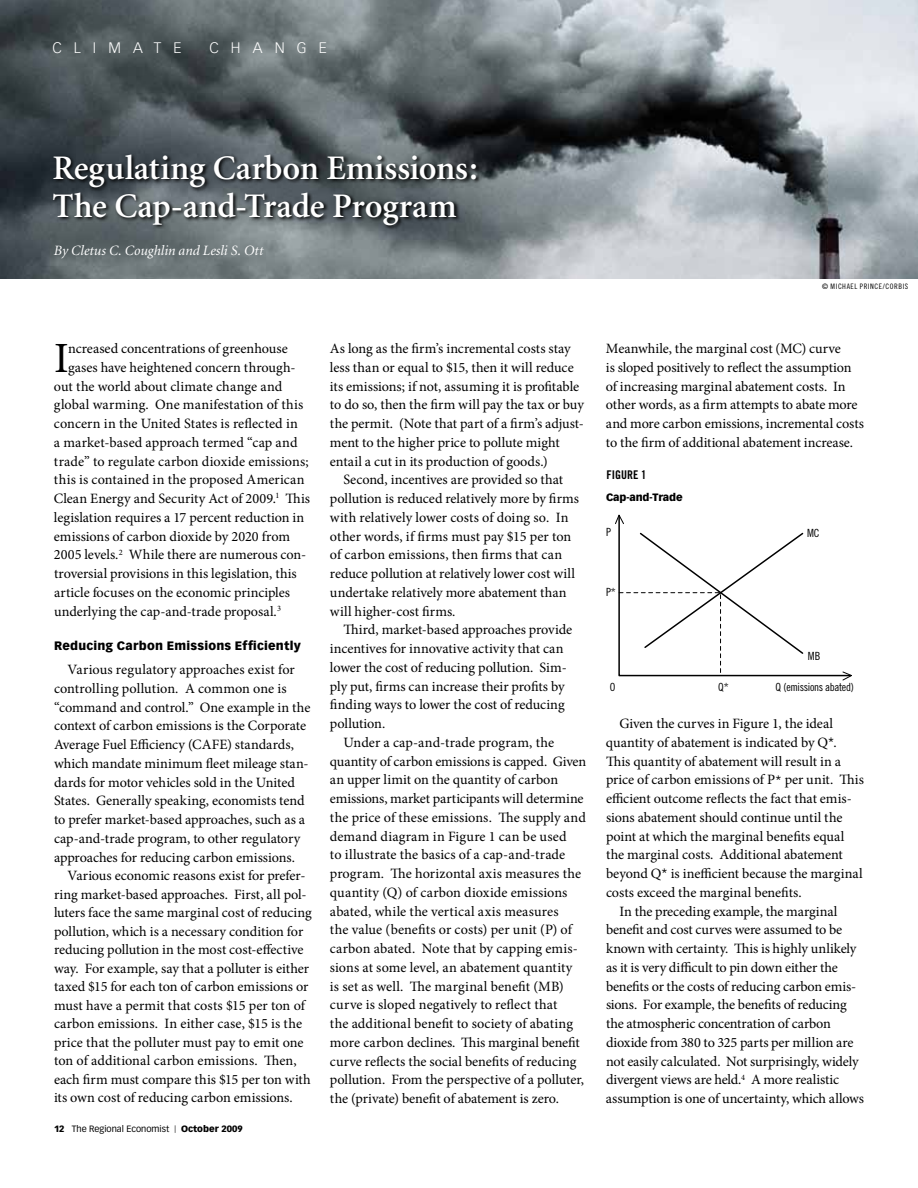
<style>
.page{position:relative;width:918px;height:1188px;background:#fff}
.page>*{position:absolute;margin:0;border:0;box-sizing:border-box;transform-origin:0 0}
.t1{font:43.05px "Minion Pro";color:#000}
.t2{font:600 34.5px/37.5px "Minion";color:#fff}
.t3{font:300 15px "Vectora LH";letter-spacing:.81em;color:#fff}
.t4{font:14.25px/18.8px "Minion Pro";letter-spacing:-.005em;color:#000}
.t5{font:italic 14.25px "Minion";color:#fff}
.t6{font:900 12px "Vectora LT Std";letter-spacing:.02em;color:#000}
.t7{font:12px "Trade Gothic LT Std Bd Cn 20";color:#000}
.t8{font:11.25px "Trade Gothic Cond Eighteen";letter-spacing:-.03em;color:#000}
.t9{font:900 10.5px "Vectora LT Std";letter-spacing:-.01em;color:#000}
.t10{font:9px "Vectora LH";color:#000}
.t11{font:7.5px "Trade Gothic LT Std Cn 18";letter-spacing:.075em;color:#000}
.s1{font-weight:900}
.s2{font-size:7.5px}
.s3{font-family:"Vectora LH";font-size:12px}
</style>
<div class="page">
<img style="left:0;top:0;width:918px;height:279px">
<svg style="left:52px;top:154px;width:430px;height:77px;background:#474f53"></svg>
<svg style="left:615px;top:515px;width:237px;height:166px"></svg>
<p class="t3" style="left:52px;top:39px;width:131px">CLIMATE</p>
<p class="t3" style="left:210px;top:39px;width:119px">CHANGE</p>
<h2 class="t2" style="left:52px;top:150px;width:427px">Regulating Carbon Emissions:<br>The Cap-and-Trade Program</h2>
<p class="t5" style="left:54px;top:243px;width:211px">By Cletus C. Coughlin and Lesli S. Ott</p>
<p class="t11" style="left:822px;top:282px;width:88px">© MICHAEL PRINCE/CORBIS</p>
<h1 class="t1" style="left:54px;top:329px;width:16px">I</h1>
<p class="t4" style="left:68px;top:339px;width:221px">ncreased concentrations of greenhouse</p>
<p class="t4" style="left:68px;top:358px;width:229px">gases have heightened concern through-</p>
<p class="t4" style="left:54px;top:377px;width:230px">out the world about climate change and</p>
<p class="t4" style="left:54px;top:395px;width:251px">global warming. One manifestation of this</p>
<p class="t4" style="left:54px;top:414px;width:245px">concern in the United States is reflected in</p>
<p class="t4" style="left:54px;top:433px;width:245px">a market-based approach termed “cap and</p>
<p class="t4" style="left:54px;top:452px;width:256px">trade” to regulate carbon dioxide emissions;</p>
<p class="t4" style="left:54px;top:470px;width:252px">this is contained in the proposed American</p>
<p class="t4" style="left:54px;top:489px;width:258px">Clean Energy and Security Act of 2009.<sup>1</sup> This</p>
<p class="t4" style="left:54px;top:508px;width:252px">legislation requires a 17 percent reduction in</p>
<p class="t4" style="left:54px;top:527px;width:238px">emissions of carbon dioxide by 2020 from</p>
<p class="t4" style="left:54px;top:545px;width:254px">2005 levels.<sup>2</sup> While there are numerous con-</p>
<p class="t4" style="left:54px;top:564px;width:244px">troversial provisions in this legislation, this</p>
<p class="t4" style="left:54px;top:583px;width:238px">article focuses on the economic principles</p>
<p class="t4" style="left:54px;top:602px;width:229px">underlying the cap-and-trade proposal.<sup>3</sup></p>
<p class="t6" style="left:54px;top:638px;width:249px">Reducing Carbon Emissions Efficiently</p>
<p class="t4" style="left:54px;top:660px;width:258px;text-indent:13px">Various regulatory approaches exist for controlling pollution. A common one is “command and control.” One example in the context of carbon emissions is the Corporate Average Fuel Efficiency (CAFE) standards, which mandate minimum fleet mileage stan&shy;dards for motor vehicles sold in the United States. Generally speaking, economists tend to prefer market-based approaches, such as a cap-and-trade program, to other regulatory approaches for reducing carbon emissions.</p>
<p class="t4" style="left:54px;top:866px;width:259px;text-indent:13px">Various economic reasons exist for prefer&shy;ring market-based approaches. First, all pol&shy;luters face the same marginal cost of reducing pollution, which is a necessary condition for reducing pollution in the most cost-effective way. For example, say that a polluter is either taxed $15 for each ton of carbon emissions or must have a permit that costs $15 per ton of carbon emissions. In either case, $15 is the price that the polluter must pay to emit one ton of additional carbon emissions. Then, each firm must compare this $15 per ton with its own cost of reducing carbon emissions.</p>
<p class="t10" style="left:54px;top:1123px;width:190px"><span class="s1">12</span> The Regional Economist <span class="s2">|</span> <span class="s1">October 2009</span></p>
<p class="t4" style="left:330px;top:339px;width:255px">As long as the firm’s incremental costs stay less than or equal to $15, then it will reduce its emissions; if not, assuming it is profitable to do so, then the firm will pay the tax or buy the permit. (Note that part of a firm’s adjust&shy;ment to the higher price to pollute might entail a cut in its production of goods.)</p>
<p class="t4" style="left:330px;top:470px;width:251px;text-indent:13px">Second, incentives are provided so that pollution is reduced relatively more by firms with relatively lower costs of doing so. In other words, if firms must pay $15 per ton of carbon emissions, then firms that can reduce pollution at relatively lower cost will undertake relatively more abatement than will higher-cost firms.</p>
<p class="t4" style="left:330px;top:621px;width:244px;text-indent:13px">Third, market-based approaches provide incentives for innovative activity that can lower the cost of reducing pollution. Sim&shy;ply put, firms can increase their profits by finding ways to lower the cost of reducing pollution.</p>
<p class="t4" style="left:330px;top:733px;width:258px;text-indent:13px">Under a cap-and-trade program, the quantity of carbon emissions is capped. Given an upper limit on the quantity of carbon emissions, market participants will determine the price of these emissions. The supply and demand diagram in Figure 1 can be used<br>to illustrate the basics of a cap-and-trade program. The horizontal axis measures the quantity (Q) of carbon dioxide emissions abated, while the vertical axis measures<br>the value (benefits or costs) per unit (P) of carbon abated. Note that by capping emis&shy;sions at some level, an abatement quantity<br>is set as well. The marginal benefit (MB) curve is sloped negatively to reflect that<br>the additional benefit to society of abating more carbon declines. This marginal benefit curve reflects the social benefits of reducing pollution. From the perspective of a polluter, the (private) benefit of abatement is zero.</p>
<p class="t4" style="left:606px;top:339px;width:259px">Meanwhile, the marginal cost (MC) curve<br>is sloped positively to reflect the assumption of increasing marginal abatement costs. In other words, as a firm attempts to abate more and more carbon emissions, incremental costs to the firm of additional abatement increase.</p>
<p class="t7" style="left:607px;top:467px;width:41px">FIGURE 1</p>
<p class="t9" style="left:606px;top:490px;width:78px">Cap-and-Trade</p>
<p class="t8" style="left:606px;top:525px;width:6px">P</p>
<p class="t8" style="left:606px;top:586px;width:11px">P*</p>
<p class="t8" style="left:610px;top:680px;width:7px">O</p>
<p class="t8" style="left:807px;top:526px;width:14px">MC</p>
<p class="t8" style="left:808px;top:649px;width:14px">MB</p>
<p class="t8" style="left:718px;top:680px;width:12px">Q*</p>
<p class="t8" style="left:776px;top:680px;width:80px">Q (emissions abated)</p>
<p class="t4" style="left:619px;top:714px;width:215px">Given the curves in Figure 1, the ideal</p>
<p class="t4" style="left:606px;top:733px;width:232px">quantity of abatement is indicated by Q<span class="s3">*</span>.</p>
<p class="t4" style="left:606px;top:752px;width:237px">This quantity of abatement will result in a</p>
<p class="t4" style="left:606px;top:770px;width:259px">price of carbon emissions of P<span class="s3">*</span> per unit. This</p>
<p class="t4" style="left:606px;top:789px;width:247px">efficient outcome reflects the fact that emis-</p>
<p class="t4" style="left:606px;top:808px;width:238px">sions abatement should continue until the</p>
<p class="t4" style="left:606px;top:827px;width:240px">point at which the marginal benefits equal</p>
<p class="t4" style="left:606px;top:845px;width:238px">the marginal costs. Additional abatement</p>
<p class="t4" style="left:606px;top:864px;width:258px">beyond Q<span class="s3">*</span> is inefficient because the marginal</p>
<p class="t4" style="left:606px;top:883px;width:197px">costs exceed the marginal benefits.</p>
<p class="t4" style="left:619px;top:902px;width:219px">In the preceding example, the marginal</p>
<p class="t4" style="left:606px;top:920px;width:238px">benefit and cost curves were assumed to be</p>
<p class="t4" style="left:606px;top:939px;width:252px">known with certainty. This is highly unlikely</p>
<p class="t4" style="left:606px;top:958px;width:233px">as it is very difficult to pin down either the</p>
<p class="t4" style="left:606px;top:977px;width:252px">benefits or the costs of reducing carbon emis-</p>
<p class="t4" style="left:606px;top:995px;width:242px">sions. For example, the benefits of reducing</p>
<p class="t4" style="left:606px;top:1014px;width:226px">the atmospheric concentration of carbon</p>
<p class="t4" style="left:606px;top:1033px;width:249px">dioxide from 380 to 325 parts per million are</p>
<p class="t4" style="left:606px;top:1052px;width:254px">not easily calculated. Not surprisingly, widely</p>
<p class="t4" style="left:606px;top:1070px;width:235px">divergent views are held.<sup>4</sup> A more realistic</p>
<p class="t4" style="left:606px;top:1089px;width:259px">assumption is one of uncertainty, which allows</p>
</div>
